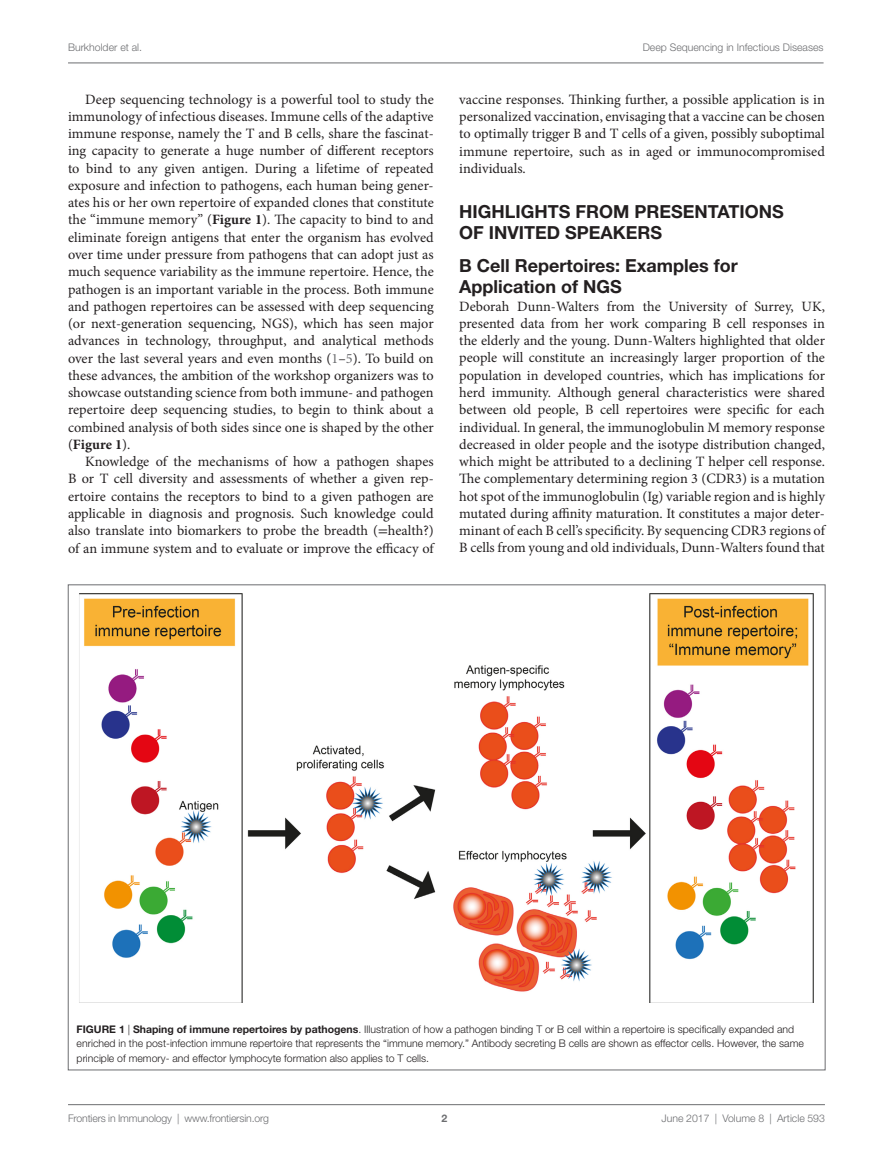
<style>
.page{position:relative;width:893px;height:1170px;background:#fff}
.page>*{position:absolute;margin:0;border:0;box-sizing:border-box;transform-origin:0 0}
.t1{font:700 18px/21px "Helvetica Neue LT Std";color:#231f20}
.t2{font:14.25px/17.2px "Minion Pro";color:#231f20;text-align:justify}
.t3{font:300 10.5px/14.2px "Helvetica Neue LT Std";color:#231f20}
.t4{font:300 10.5px "Helvetica Neue LT Std";color:#6c6d70}
.t5{font:700 10.5px "Helvetica Neue LT Std";color:#6c6d70}
.s1{font-weight:700}
.s2{color:#6c6d70}
.s3{font-family:"STIX General"}
</style>
<div class="page">
<img style="left:79px;top:593px;width:735px;height:409px">
<hr style="left:68px;top:63px;width:756px;height:1px;background:#6c6d70">
<hr style="left:68px;top:1104px;width:757px;height:1px;background:#6c6d70">
<p class="t4" style="left:68px;top:41px;width:76px">Burkholder et al.</p>
<p class="t4" style="left:643px;top:41px;width:182px">Deep Sequencing in Infectious Diseases</p>
<p class="t2" style="left:68px;top:90px;width:367px;text-indent:17px">Deep sequencing technology is a powerful tool to study the immunology of infectious diseases. Immune cells of the adaptive immune response, namely the T and B cells, share the fascinat&shy;ing capacity to generate a huge number of different receptors to bind to any given antigen. During a lifetime of repeated exposure and infection to pathogens, each human being gener&shy;ates his or her own repertoire of expanded clones that constitute the “immune memory” (<span class="s1">Figure 1</span>). The capacity to bind to and eliminate foreign antigens that enter the organism has evolved over time under pressure from pathogens that can adopt just as much sequence variability as the immune repertoire. Hence, the pathogen is an important variable in the process. Both immune and pathogen repertoires can be assessed with deep sequencing (or next-generation sequencing, NGS), which has seen major advances in technology, throughput, and analytical methods over the last several years and even months (<span class="s2">1</span>–<span class="s2">5</span>). To build on these advances, the ambition of the workshop organizers was to showcase outstanding science from both immune- and pathogen repertoire deep sequencing studies, to begin to think about a combined analysis of both sides since one is shaped by the other (<span class="s1">Figure 1</span>).</p>
<p class="t2" style="left:68px;top:453px;width:367px;text-indent:17px">Knowledge of the mechanisms of how a pathogen shapes B or T cell diversity and assessments of whether a given rep&shy;ertoire contains the receptors to bind to a given pathogen are applicable in diagnosis and prognosis. Such knowledge could also translate into biomarkers to probe the breadth (<span class="s3">=</span>health?) of an immune system and to evaluate or improve the efficacy of</p>
<p class="t2" style="left:459px;top:91px;width:367px">vaccine responses. Thinking further, a possible application is in personalized vaccination, envisaging that a vaccine can be chosen to optimally trigger B and T cells of a given, possibly suboptimal immune repertoire, such as in aged or immunocompromised individuals.</p>
<p class="t1" style="left:459px;top:200px;width:188px">HIGHLIGHTS FROM PRESENTATIONS<br>OF INVITED</p>
<p class="t1" style="left:459px;top:215px;width:280px;line-height:33.8px;text-indent:154px">KERS<br>B Cell Repertoires: Examples for</p>
<p class="t1" style="left:459px;top:276px;width:138px">Application of NGS</p>
<p class="t2" style="left:459px;top:297px;width:367px">Deborah Dunn-Walters from the University of Surrey, UK, presented data from her work comparing B cell responses in the elderly and the young. Dunn-Walters highlighted that older people will constitute an increasingly larger proportion of the population in developed countries, which has implications for herd immunity. Although general characteristics were shared between old people, B cell repertoires were specific for each individual. In general, the immunoglobulin M memory response decreased in older people and the isotype distribution changed, which might be attributed to a declining T helper cell response.<br>The complementary determining region 3 (CDR3) is a mutation hot spot of the immunoglobulin (Ig) variable region and is highly mutated during affinity maturation. It constitutes a major deter&shy;minant of each B cell’s specificity. By sequencing CDR3 regions of B cells from young and old individuals, Dunn-Walters found that</p>
<p class="t1" style="left:565px;top:221px;width:13px">SPEA</p>
<p class="t3" style="left:77px;top:1021px;width:729px"><span class="s1">Figure 1</span> | <span class="s1">Shaping of immune repertoires by pathogens</span>. Illustration of how a pathogen binding T or B cell within a repertoire is specifically expanded and enriched in the post-infection immune repertoire that represents the “immune memory.” Antibody secreting B cells are shown as effector cells. However, the same principle of memory- and effector lymphocyte formation also applies to T cells.</p>
<p class="t4" style="left:68px;top:1111px;width:203px">Frontiers in Immunology | www.frontiersin.org</p>
<p class="t4" style="left:662px;top:1111px;width:165px">June 2017 | Volume 8 | Article 593</p>
<p class="t5" style="left:441px;top:1111px;width:7px">2</p>
</div>
